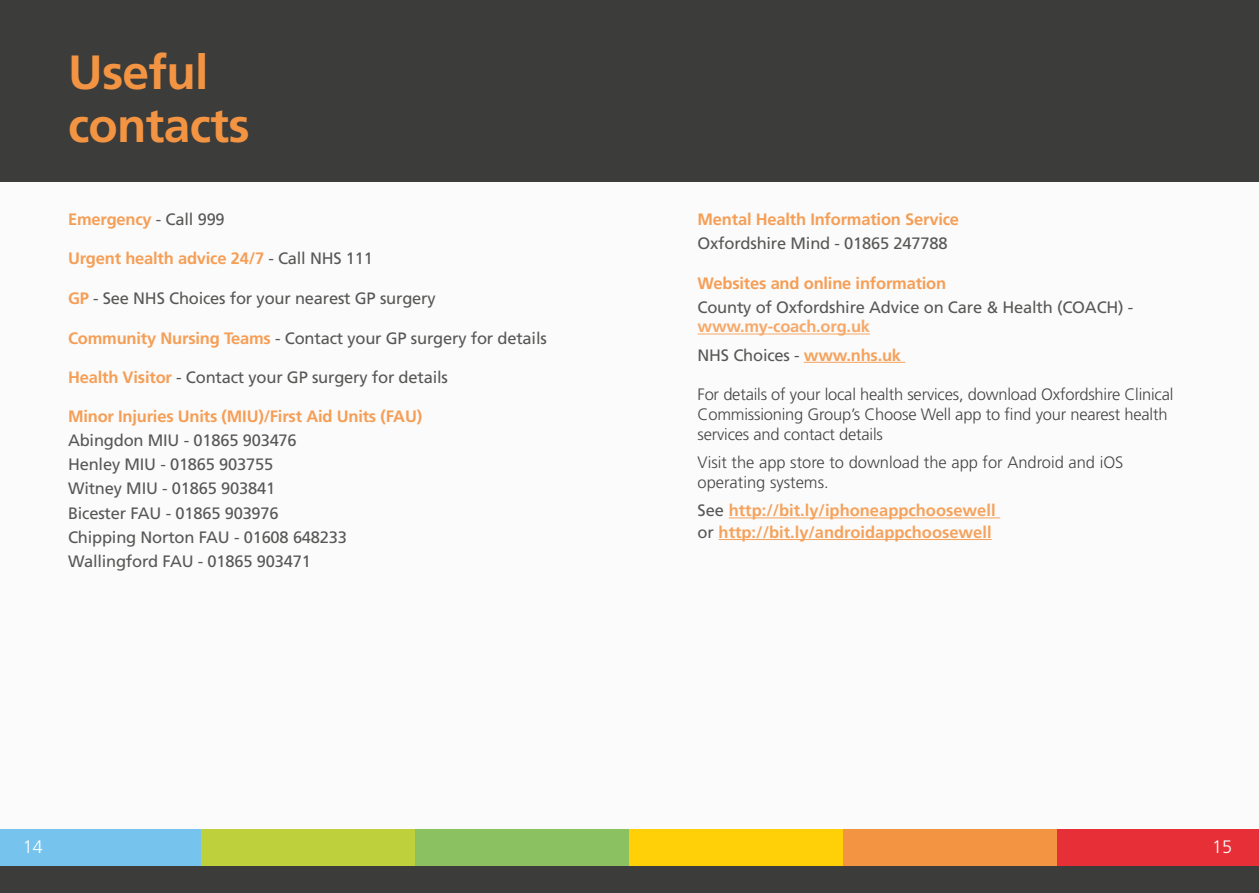
<style>
.page{position:relative;width:1259px;height:893px;background:#fff}
.page>*{position:absolute;margin:0;border:0;box-sizing:border-box;transform-origin:0 0}
.t1{font:700 48px/52.5px "Frutiger LT Std";letter-spacing:-.015em;color:#f39443}
.t2{font:300 18px "Frutiger LT Std";color:#fff}
.t3{font:16.5px/24px "Frutiger LT Std";letter-spacing:-.01em;color:#575756}
.t4{font:300 16.5px/19.8px "Frutiger LT Std";letter-spacing:-.01em;color:#454444}
.t5{font:700 16.5px "Frutiger LT Std";letter-spacing:-.01em;color:#f59e56}
.t6{font:700 16.5px/21.6px "Frutiger LT Std";color:#f5a25c}
.t7{font:700 16.5px/28.3px "Frutiger LT Std";letter-spacing:-.01em;color:#f6a969}
.s1{font-weight:400;color:#575756}
.s2{font-weight:700;color:#f59e56}
.s3{color:#f5a25c}
</style>
<div class="page">
<div style="left:0;top:828px;width:201px;height:43px;background:#76c3ee"></div>
<div style="left:201px;top:828px;width:214px;height:43px;background:#bed13d"></div>
<div style="left:415px;top:828px;width:214px;height:43px;background:#8cc161"></div>
<div style="left:629px;top:828px;width:214px;height:43px;background:#ffcf07"></div>
<div style="left:843px;top:828px;width:214px;height:43px;background:#f39443"></div>
<div style="left:1057px;top:828px;width:202px;height:43px;background:#e72f37"></div>
<div style="left:0;top:866px;width:1259px;height:27px;background:#3c3c3b"></div>
<div style="left:0;top:170px;width:1259px;height:658px;background:#fbfbfb"></div>
<div style="left:0;top:0;width:1259px;height:182px;background:#3c3c3b"></div>
<hr style="left:697px;top:334px;width:173px;height:1px;background:#f6a969">
<hr style="left:804px;top:362px;width:101px;height:1px;background:#f5a25c">
<hr style="left:729px;top:517px;width:271px;height:1px;background:#f5a25c">
<hr style="left:718px;top:539px;width:273px;height:1px;background:#f5a25c">
<h1 class="t1" style="left:68px;top:46px;width:183px">Useful contacts</h1>
<p class="t5" style="left:68px;top:209px;width:158px">Emergency <span class="s1">- Call 999</span></p>
<p class="t5" style="left:68px;top:249px;width:306px">Urgent health advice 24/7 <span class="s1">- Call NHS 111</span></p>
<p class="t3" style="left:68px;top:286px;width:369px"><span class="s2">GP</span> - See NHS Choices for your nearest GP surgery</p>
<p class="t3" style="left:68px;top:326px;width:480px"><span class="s2">Community Nursing Teams</span> - Contact your GP surgery for details</p>
<p class="t3" style="left:68px;top:366px;width:381px"><span class="s2">Health Visitor</span> - Contact your GP surgery for details</p>
<p class="t5" style="left:68px;top:407px;width:356px">Minor Injuries Units (MIU)/First Aid Units (FAU)</p>
<p class="t3" style="left:68px;top:429px;width:280px">Abingdon MIU - 01865 903476<br>Henley MIU - 01865 903755<br>Witney MIU - 01865 903841<br>Bicester FAU - 01865 903976<br>Chipping Norton FAU - 01608 648233<br>Wallingford FAU - 01865 903471</p>
<p class="t5" style="left:697px;top:209px;width:263px">Mental Health Information Service</p>
<p class="t3" style="left:697px;top:231px;width:251px">Oxfordshire Mind - 01865 247788</p>
<p class="t5" style="left:697px;top:273px;width:250px">Websites and online information</p>
<p class="t3" style="left:697px;top:295px;width:437px">County of Oxfordshire Advice on Care &amp; Health (COACH) -</p>
<p class="t7" style="left:697px;top:313px;width:205px">www.my-coach.org.uk<br><span class="s1">NHS Choices -</span> <span class="s3">www.nhs.uk</span></p>
<p class="t4" style="left:697px;top:385px;width:477px">For details of your local health services, download Oxfordshire Clinical<br>Commissioning Group’s Choose Well app to find your nearest health services and contact details</p>
<p class="t4" style="left:697px;top:453px;width:427px">Visit the app store to download the app for Android and iOS operating systems.</p>
<p class="t6" style="left:697px;top:500px;width:299px"><span class="s1">See</span> http://bit.ly/iphoneappchoosewell <span class="s1">or</span> http://bit.ly/androidappchoosewell</p>
<p class="t2" style="left:23px;top:837px;width:22px">14</p>
<p class="t2" style="left:1212px;top:837px;width:22px">15</p>
</div>
